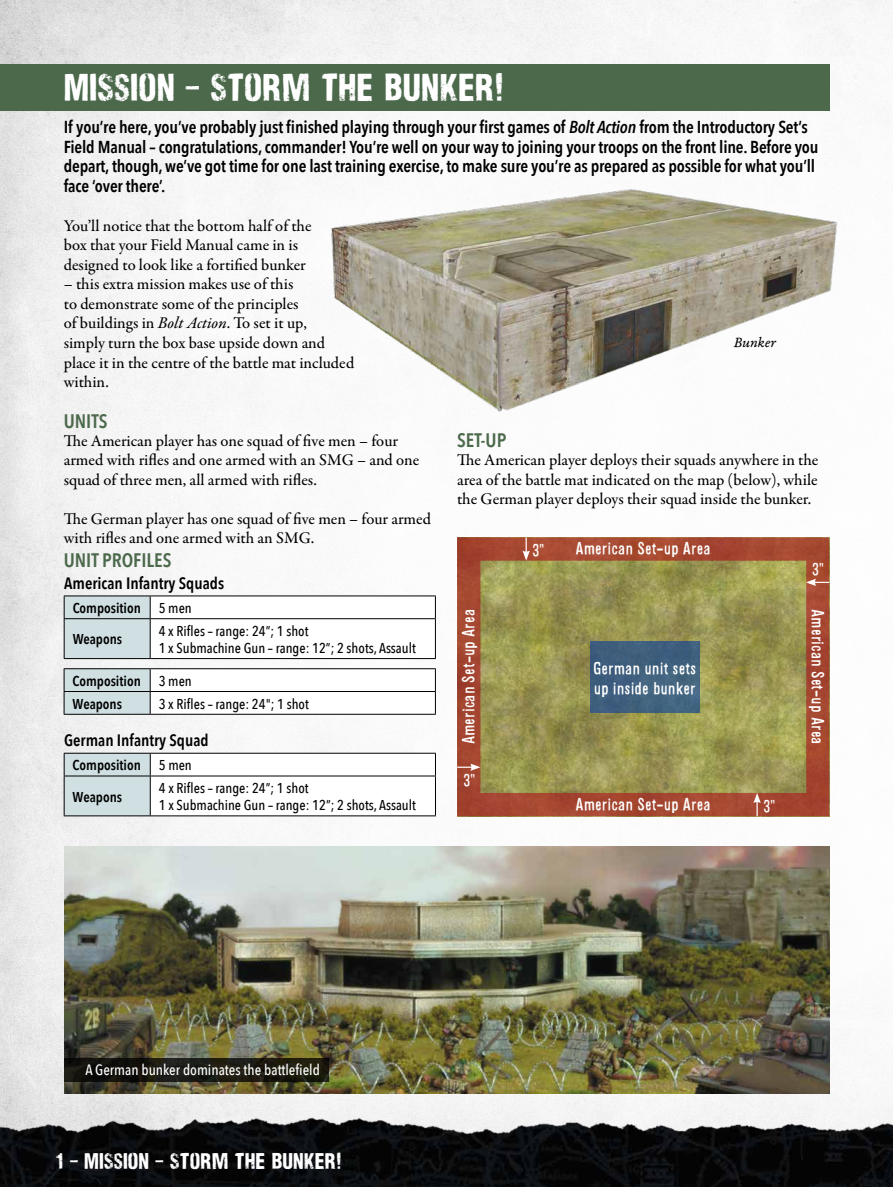
<style>
.page{position:relative;width:893px;height:1187px;background:#fff}
.page>*{position:absolute;margin:0;border:0;box-sizing:border-box;transform-origin:0 0}
.t1{font:36px "Nidex";color:#fff}
.t2{font:21px "Nidex";color:#fff}
.t3{font:600 19.5px "Avenir Next Condensed";color:#4c694c}
.t4{font:600 17.25px/19.5px "Avenir Next Condensed";letter-spacing:-.01em;color:#000}
.t5{font:500 16.5px/19.5px "Garamond Premr Pro";color:#000}
.t6{font:16.5px/19.5px "Alsina Ultrajada";color:#fff}
.t7{font:600 16.5px "Avenir Next Condensed";color:#000}
.t8{font:500 15px "Avenir Next Condensed";color:#fff}
.t9{font:15px "Garamond Premr Pro It Capt";letter-spacing:-.005em;color:#000}
.t10{font:500 14.25px/17.1px "Avenir Next Condensed";color:#000}
.t11{font:600 14.25px/31.3px "Avenir Next Condensed";color:#000}
.s1{font-style:italic}
.s2{font-family:"Garamond Premr Pro Med It";font-weight:400}
.s3{font-weight:500}
</style>
<div class="page">
<img style="left:0;top:0;width:893px;height:1093px">
<img style="left:0;top:1093px;width:893px;height:93px">
<hr style="left:64px;top:595px;width:86px;height:1px;background:#000">
<hr style="left:150px;top:595px;width:286px;height:1px;background:#000">
<hr style="left:64px;top:658px;width:86px;height:1px;background:#000">
<hr style="left:150px;top:658px;width:286px;height:1px;background:#000">
<svg style="left:64px;top:596px;width:372px;height:62px"></svg>
<hr style="left:435px;top:619px;width:1px;height:39px;background:#000">
<svg style="left:64px;top:668px;width:372px;height:46px"></svg>
<hr style="left:64px;top:752px;width:86px;height:1px;background:#000">
<hr style="left:150px;top:752px;width:286px;height:1px;background:#000">
<hr style="left:64px;top:815px;width:86px;height:1px;background:#000">
<hr style="left:150px;top:815px;width:286px;height:1px;background:#000">
<svg style="left:64px;top:753px;width:372px;height:62px"></svg>
<hr style="left:435px;top:776px;width:1px;height:39px;background:#000">
<div style="left:0;top:64px;width:829px;height:46px;background:#4c694c"></div>
<svg style="left:457px;top:537px;width:372px;height:279px;background:#9e8049"></svg>
<div style="left:590px;top:641px;width:110px;height:71px;background:#40607e"></div>
<img style="left:317px;top:181px;width:533px;height:241px">
<svg style="left:522px;top:537px;width:8px;height:23px"></svg>
<svg style="left:753px;top:792px;width:8px;height:24px"></svg>
<svg style="left:806px;top:578px;width:23px;height:8px"></svg>
<svg style="left:457px;top:763px;width:23px;height:7px"></svg>
<img style="left:64px;top:846px;width:765px;height:247px">
<svg style="left:64px;top:1058px;width:264px;height:23px;background:#191810"></svg>
<h1 class="t1" style="left:64px;top:66px;width:442px">MISSION – STORM THE BUNKER!</h1>
<p class="t4" style="left:64px;top:117px;width:756px">If you’re here, you’ve probably just finished playing through your first games of <span class="s1">Bolt Action</span> from the Introductory Set’s Field Manual – congratulations, commander! You’re well on your way to joining your troops on the front line. Before you depart, though, we’ve got time for one last training exercise, to make sure you’re as prepared as possible for what you’ll face ‘over there’.</p>
<p class="t5" style="left:64px;top:216px;width:249px">You’ll notice that the bottom half of the box that your Field Manual came in is designed to look like a fortified bunker</p>
<p class="t5" style="left:64px;top:275px;width:292px">– this extra mission makes use of this<br>to demonstrate some of the principles<br>of buildings in <span class="s2">Bolt Action</span>. To set it up,<br>simply turn the box base upside down and place it in the centre of the battle mat included within.</p>
<p class="t3" style="left:64px;top:404px;width:45px">UNITS</p>
<p class="t5" style="left:64px;top:431px;width:357px">The American player has one squad of five men – four armed with rifles and one armed with an SMG – and one squad of three men, all armed with rifles.</p>
<p class="t5" style="left:64px;top:509px;width:369px">The German player has one squad of five men – four armed with rifles and one armed with an SMG.</p>
<p class="t9" style="left:734px;top:333px;width:44px">Bunker</p>
<p class="t3" style="left:457px;top:423px;width:51px">SET-UP</p>
<p class="t5" style="left:457px;top:450px;width:363px;text-align:justify">The American player deploys their squads anywhere in the area of the battle mat indicated on the map (below), while the German player deploys their squad inside the bunker.</p>
<p class="t6" style="left:576px;top:538px;width:137px">American Set-up Area</p>
<p class="t6" style="left:533px;top:540px;width:13px">3"</p>
<p class="t3" style="left:64px;top:543px;width:109px">UNIT PROFILES</p>
<p class="t6" style="left:812px;top:559px;width:13px">3"</p>
<p class="t7" style="left:64px;top:568px;width:161px">American Infantry Squads</p>
<p class="t11" style="left:73px;top:592px;width:121px">Composition <span class="s3">5 men<br></span>Weapons</p>
<p class="t6" style="left:458px;top:744px;width:137px;rotate:-90deg">American Set-up Area</p>
<p class="t6" style="left:828px;top:609px;width:137px;rotate:90deg">American Set-up Area</p>
<p class="t10" style="left:159px;top:622px;width:259px">4 x Rifles – range: 24”; 1 shot<br>1 x Submachine Gun – range: 12”; 2 shots, Assault</p>
<p class="t11" style="left:73px;top:669px;width:121px;line-height:22.8px">Composition <span class="s3">3 men<br></span>Weapons</p>
<p class="t6" style="left:593px;top:658px;width:104px">German unit sets up inside bunker</p>
<p class="t10" style="left:159px;top:695px;width:152px">3 x Rifles – range: 24"; 1 shot</p>
<p class="t7" style="left:64px;top:726px;width:146px">German Infantry Squad</p>
<p class="t11" style="left:73px;top:749px;width:121px">Composition <span class="s3">5 men<br></span>Weapons</p>
<p class="t6" style="left:464px;top:769px;width:13px">3"</p>
<p class="t10" style="left:159px;top:779px;width:259px">4 x Rifles – range: 24”; 1 shot<br>1 x Submachine Gun – range: 12”; 2 shots, Assault</p>
<p class="t6" style="left:575px;top:794px;width:137px">American Set-up Area</p>
<p class="t6" style="left:763px;top:795px;width:13px">3"</p>
<p class="t8" style="left:85px;top:1060px;width:236px">A German bunker dominates the battlefield</p>
<p class="t2" style="left:55px;top:1148px;width:288px">1 – MISSION – STORM THE BUNKER!</p>
</div>
